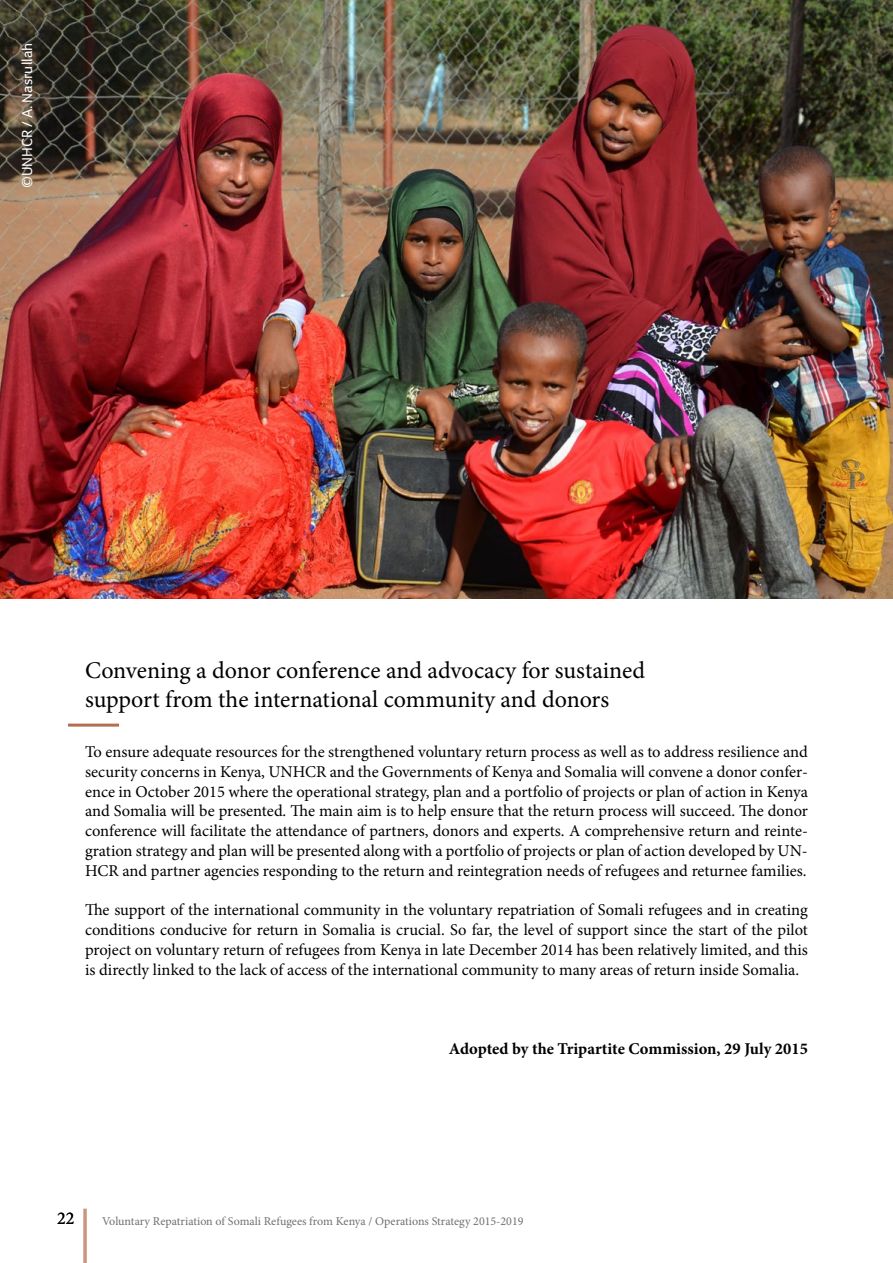
<style>
.page{position:relative;width:893px;height:1263px;background:#fff}
.page>*{position:absolute;margin:0;border:0;box-sizing:border-box;transform-origin:0 0}
.t1{font:24px/28.8px "Minion Pro";letter-spacing:-.005em;color:#000}
.t2{font:18px "Minion Pro";color:#000}
.t3{font:16.5px/19.8px "Minion Pro";color:#000;text-align:justify}
.t4{font:700 16.5px "Minion Pro";color:#000}
.t5{font:15px "Foco";color:#fff}
.t6{font:12px "Minion Pro";color:#706f6f}
</style>
<div class="page">
<hr style="left:68px;top:724px;width:51px;height:3px;background:#b66c50">
<img style="left:0;top:0;width:893px;height:599px">
<hr style="left:84px;top:1209px;width:3px;height:54px;background:#cc957e">
<p class="t5" style="left:18px;top:188px;width:147px;rotate:-90deg">©UNHCR / A. Nasrullah</p>
<h1 class="t1" style="left:85px;top:656px;width:562px">Convening a donor conference and advocacy for sustained support from the international community and donors</h1>
<p class="t3" style="left:85px;top:742px;width:724px">To ensure adequate resources for the strengthened voluntary return process as well as to address resilience and security concerns in Kenya, UNHCR and the Governments of Kenya and Somalia will convene a donor confer&shy;ence in October 2015 where the operational strategy, plan and a portfolio of projects or plan of action in Kenya and Somalia will be presented. The main aim is to help ensure that the return process will succeed. The donor conference will facilitate the attendance of partners, donors and experts. A comprehensive return and reinte&shy;gration strategy and plan will be presented along with a portfolio of projects or plan of action developed by UN-HCR and partner agencies responding to the return and reintegration needs of refugees and returnee families.</p>
<p class="t3" style="left:85px;top:900px;width:724px">The support of the international community in the voluntary repatriation of Somali refugees and in creating conditions conducive for return in Somalia is crucial. So far, the level of support since the start of the pilot project on voluntary return of refugees from Kenya in late December 2014 has been relatively limited, and this is directly linked to the lack of access of the international community to many areas of return inside Somalia.</p>
<p class="t4" style="left:449px;top:1037px;width:360px">Adopted by the Tripartite Commission, 29 July 2015</p>
<p class="t2" style="left:57px;top:1207px;width:19px">22</p>
<p class="t6" style="left:102px;top:1213px;width:423px">Voluntary Repatriation of Somali Refugees from Kenya / Operations Strategy 2015-2019</p>
</div>
